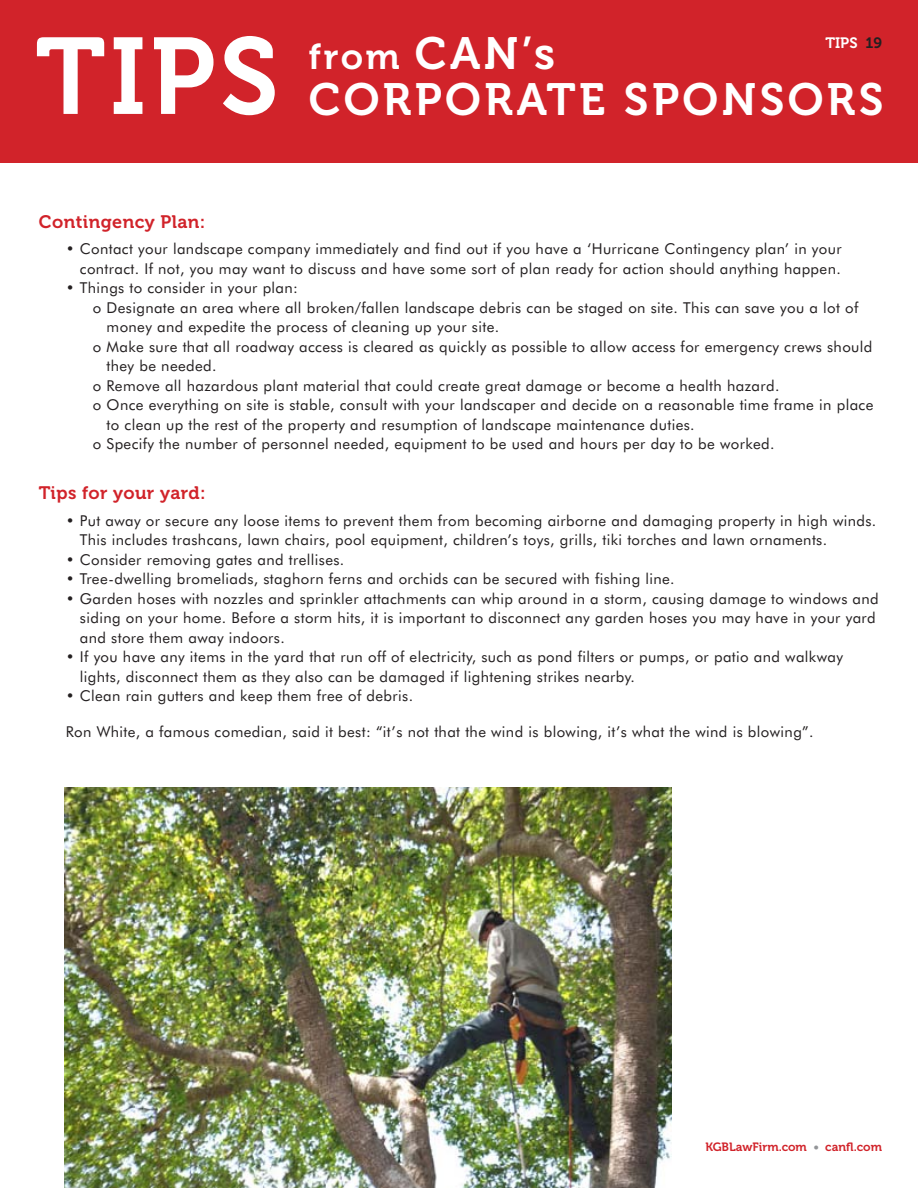
<style>
.page{position:relative;width:918px;height:1188px;background:#fff}
.page>*{position:absolute;margin:0;border:0;box-sizing:border-box;transform-origin:0 0}
.t1{font:108px "Museo 700";color:#fff}
.t2{font:45px "Museo 700";letter-spacing:.075em;color:#fff}
.t3{font:18px "Museo 700";letter-spacing:.025em;color:#d1232a}
.t4{font:15px/19.5px "Futura BT";letter-spacing:.025em;color:#231f20}
.t5{font:15px "Museo 700";color:#fff}
.t6{font:12px "Museo 700";color:#d1232a}
.s1{font-size:36px}
.s2{color:#231f20}
.s3{color:#939598}
</style>
<div class="page">
<div style="left:0;top:0;width:918px;height:163px;background:#d1232a"></div>
<img style="left:65px;top:787px;width:607px;height:401px">
<h1 class="t1" style="left:35px;top:17px;width:245px">TIPS</h1>
<p class="t2" style="left:309px;top:28px;width:248px"><span class="s1">from</span> CAN’s</p>
<p class="t5" style="left:825px;top:35px;width:58px">TIPS <span class="s2">19</span></p>
<p class="t2" style="left:309px;top:74px;width:576px">CORPORATE SPONSORS</p>
<p class="t3" style="left:39px;top:212px;width:168px">Contingency Plan:</p>
<p class="t4" style="left:66px;top:239px;width:777px;text-align:right">• Contact your landscape company immediately and find out if you have a ‘Hurricane Contingency plan’ in your contract. If not, you may want to discuss and have some sort of plan ready for action should anything happen.</p>
<p class="t4" style="left:66px;top:278px;width:234px">• Things to consider in your plan:</p>
<p class="t4" style="left:107px;top:298px;width:753px;text-indent:-14px">o Designate an area where all broken/fallen landscape debris can be staged on site. This can save you a lot of money and expedite the process of cleaning up your site.</p>
<p class="t4" style="left:107px;top:337px;width:767px;text-indent:-14px">o Make sure that all roadway access is cleared as quickly as possible to allow access for emergency crews should they be needed.</p>
<p class="t4" style="left:93px;top:376px;width:688px">o Remove all hazardous plant material that could create great damage or become a health hazard.</p>
<p class="t4" style="left:107px;top:395px;width:768px;text-indent:-14px">o Once everything on site is stable, consult with your landscaper and decide on a reasonable time frame in place to clean up the rest of the property and resumption of landscape maintenance duties.</p>
<p class="t4" style="left:93px;top:434px;width:683px">o Specify the number of personnel needed, equipment to be used and hours per day to be worked.</p>
<p class="t3" style="left:39px;top:483px;width:168px">Tips for your yard:</p>
<p class="t4" style="left:80px;top:510px;width:798px;text-indent:-14px">• Put away or secure any loose items to prevent them from becoming airborne and damaging property in high winds.<br>This includes trashcans, lawn chairs, pool equipment, children’s toys, grills, tiki torches and lawn ornaments.</p>
<p class="t4" style="left:66px;top:549px;width:280px">• Consider removing gates and trellises.</p>
<p class="t4" style="left:66px;top:569px;width:610px">• Tree-dwelling bromeliads, staghorn ferns and orchids can be secured with fishing line.</p>
<p class="t4" style="left:80px;top:588px;width:800px;text-indent:-14px">• Garden hoses with nozzles and sprinkler attachments can whip around in a storm, causing damage to windows and siding on your home. Before a storm hits, it is important to disconnect any garden hoses you may have in your yard and store them away indoors.</p>
<p class="t4" style="left:80px;top:647px;width:765px;text-indent:-14px">• If you have any items in the yard that run off of electricity, such as pond filters or pumps, or patio and walkway lights, disconnect them as they also can be damaged if lightening strikes nearby.</p>
<p class="t4" style="left:66px;top:686px;width:349px">• Clean rain gutters and keep them free of debris.</p>
<p class="t4" style="left:66px;top:722px;width:749px">Ron White, a famous comedian, said it best: “it’s not that the wind is blowing, it’s what the wind is blowing”.</p>
<p class="t6" style="left:705px;top:1140px;width:178px">KGBLawFirm.com <span class="s3">•</span> canfl.com</p>
</div>
